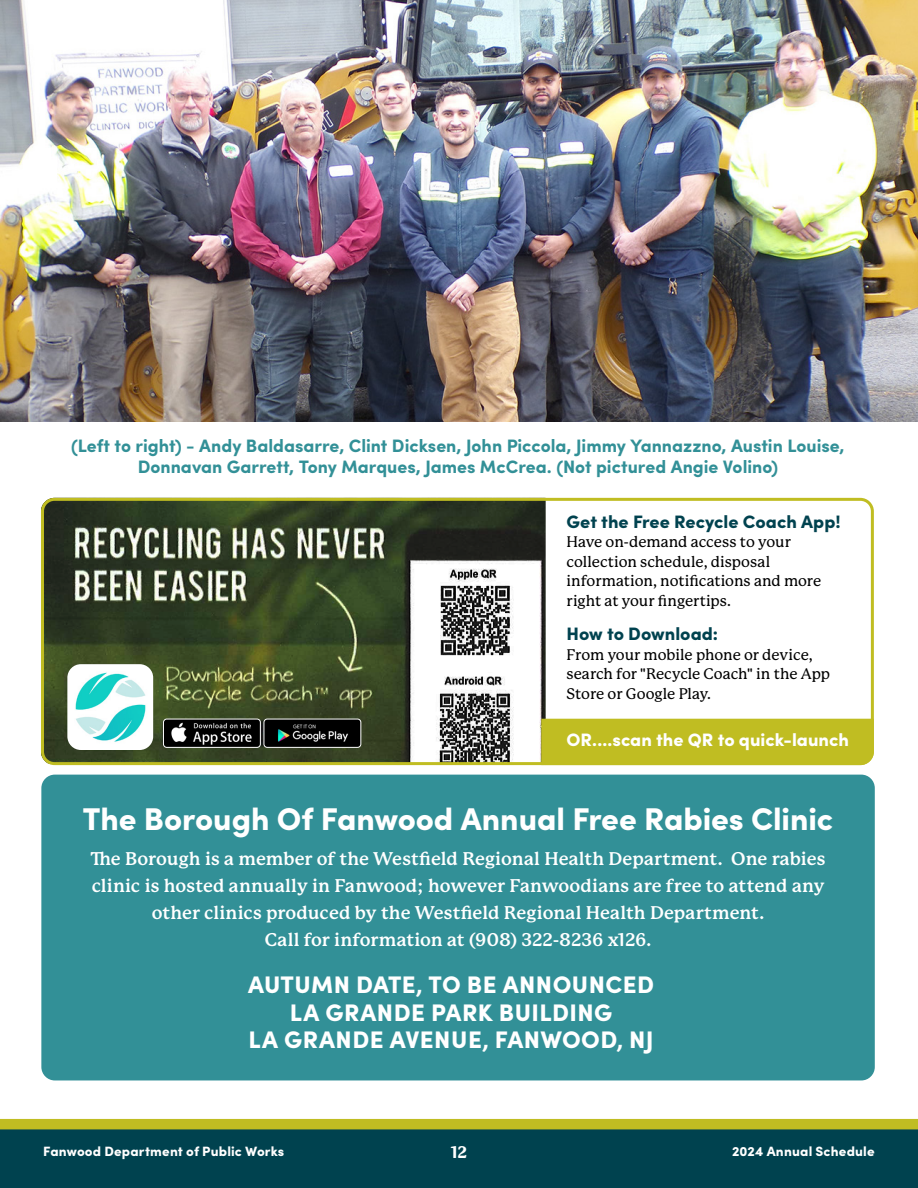
<style>
.page{position:relative;width:918px;height:1188px;background:#fff}
.page>*{position:absolute;margin:0;border:0;box-sizing:border-box;transform-origin:0 0}
.t1{font:900 31.5px "Sofia Pro";color:#fff}
.t2{font:900 24px/27.6px "Sofia Pro";letter-spacing:.02em;color:#fff;text-align:center}
.t3{font:700 18px/27px "P22 Mackinac Pro";letter-spacing:.005em;color:#fff;text-align:center}
.t4{font:700 18px/21px "Sofia Pro";color:#329097;text-align:center}
.t5{font:900 18px "Sofia Pro";color:#00424f}
.t6{font:900 18px "Sofia Pro";color:#fff}
.t7{font:800 16.5px "P22 Mackinac Pro";color:#fff}
.t8{font:500 15px/19.5px "P Mackinac Pro";letter-spacing:-.005em;color:#000}
.t9{font:900 13.5px "Sofia Pro";letter-spacing:.015em;color:#fff}
</style>
<div class="page">
<svg style="left:0;top:1119px;width:918px;height:69px;background:#1d5448"></svg>
<img style="left:0;top:0;width:918px;height:421px">
<img style="left:41px;top:498px;width:505px;height:267px">
<div style="left:41px;top:775px;width:834px;height:305px;background:#329097;border-radius:14px"></div>
<img style="left:67px;top:664px;width:86px;height:86px">
<img style="left:264px;top:719px;width:97px;height:28px">
<div style="left:264px;top:719px;width:97px;height:29px;border:1px solid #fff;border-radius:3px"></div>
<img style="left:163px;top:719px;width:97px;height:28px">
<div style="left:163px;top:719px;width:98px;height:29px;border:1px solid #fff;border-radius:3px"></div>
<div style="left:541px;top:719px;width:329px;height:46px;background:#c0bd22"></div>
<div style="left:41px;top:498px;width:833px;height:267px;border:3px solid #c0bd22;border-radius:12px"></div>
<p class="t4" style="left:71px;top:434px;width:775px">(Left to right) - Andy Baldasarre, Clint Dicksen, John Piccola, Jimmy Yannazzno, Austin Louise,<br>Donnavan Garrett, Tony Marques, James McCrea. (Not pictured Angie Volino)</p>
<p class="t5" style="left:567px;top:507px;width:276px">Get the Free Recycle Coach App!</p>
<p class="t8" style="left:567px;top:533px;width:256px">Have on-demand access to your collection schedule, disposal information, notifications and more right at your fingertips.</p>
<p class="t5" style="left:567px;top:620px;width:153px">How to Download:</p>
<p class="t8" style="left:567px;top:645px;width:265px">From your mobile phone or device, search for "Recycle Coach" in the App<br>Store or Google Play.</p>
<p class="t6" style="left:567px;top:726px;width:284px">OR....scan the QR to quick-launch</p>
<h1 class="t1" style="left:83px;top:794px;width:752px">The Borough Of Fanwood Annual Free Rabies Clinic</h1>
<p class="t3" style="left:91px;top:845px;width:736px">The Borough is a member of the Westfield Regional Health Department. One rabies clinic is hosted annually in Fanwood; however Fanwoodians are free to attend any other clinics produced by the Westfield Regional Health Department.<br>Call for information at (908) 322-8236 x126.</p>
<h2 class="t2" style="left:248px;top:969px;width:408px">AUTUMN DATE, TO BE ANNOUNCED<br>LA GRANDE PARK BUILDING<br>LA GRANDE AVENUE, FANWOOD, NJ</h2>
<p class="t9" style="left:43px;top:1140px;width:243px">Fanwood Department of Public Works</p>
<p class="t7" style="left:451px;top:1143px;width:18px">12</p>
<p class="t9" style="left:732px;top:1140px;width:144px">2024 Annual Schedule</p>
</div>
